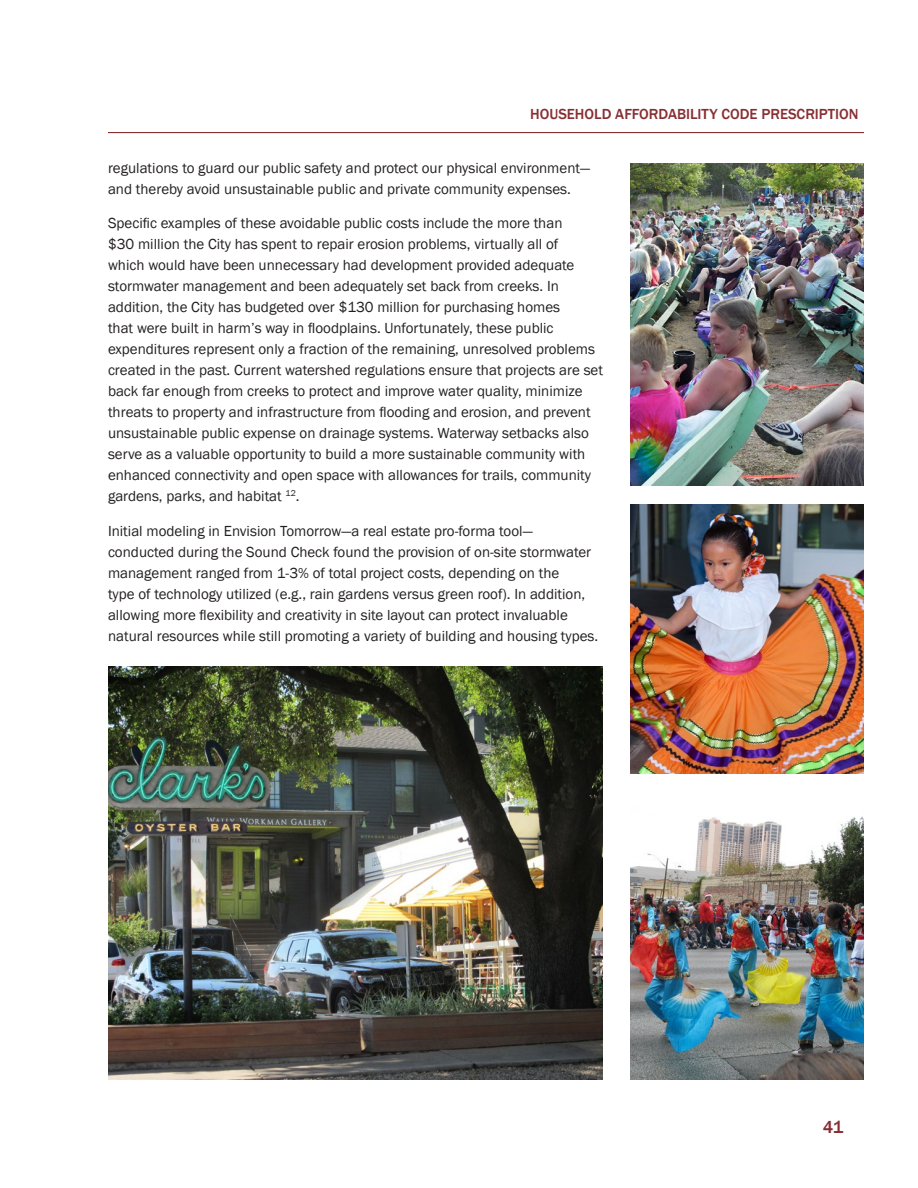
<style>
.page{position:relative;width:918px;height:1188px;background:#fff}
.page>*{position:absolute;margin:0;border:0;box-sizing:border-box;transform-origin:0 0}
.t1{font:500 18px "Franklin Gothic";color:#882f34}
.t2{font:15px/21px "Franklin Gothic";color:#231f20}
.t3{font:500 15px "Franklin Gothic";color:#882f34}
</style>
<div class="page">
<hr style="left:108px;top:132px;width:756px;height:1px;background:#882f34">
<img style="left:108px;top:666px;width:495px;height:414px">
<img style="left:630px;top:504px;width:234px;height:270px">
<img style="left:630px;top:164px;width:234px;height:322px">
<img style="left:631px;top:816px;width:233px;height:264px">
<p class="t3" style="left:530px;top:104px;width:330px">HOUSEHOLD AFFORDABILITY CODE PRESCRIPTION</p>
<p class="t2" style="left:108px;top:157px;width:484px">regulations to guard our public safety and protect our physical environment— and thereby avoid unsustainable public and private community expenses.</p>
<p class="t2" style="left:108px;top:213px;width:497px">Specific examples of these avoidable public costs include the more than<br>$30 million the City has spent to repair erosion problems, virtually all of<br>which would have been unnecessary had development provided adequate stormwater management and been adequately set back from creeks. In addition, the City has budgeted over $130 million for purchasing homes<br>that were built in harm’s way in floodplains. Unfortunately, these public expenditures represent only a fraction of the remaining, unresolved problems created in the past. Current watershed regulations ensure that projects are set back far enough from creeks to protect and improve water quality, minimize threats to property and infrastructure from flooding and erosion, and prevent unsustainable public expense on drainage systems. Waterway setbacks also serve as a valuable opportunity to build a more sustainable community with enhanced connectivity and open space with allowances for trails, community gardens, parks, and habitat <sup>12</sup>.</p>
<p class="t2" style="left:108px;top:520px;width:492px">Initial modeling in Envision Tomorrow—a real estate pro-forma tool— conducted during the Sound Check found the provision of on-site stormwater management ranged from 1-3% of total project costs, depending on the<br>type of technology utilized (e.g., rain gardens versus green roof). In addition, allowing more flexibility and creativity in site layout can protect invaluable natural resources while still promoting a variety of building and housing types.</p>
<p class="t1" style="left:823px;top:1116px;width:22px">41</p>
</div>
